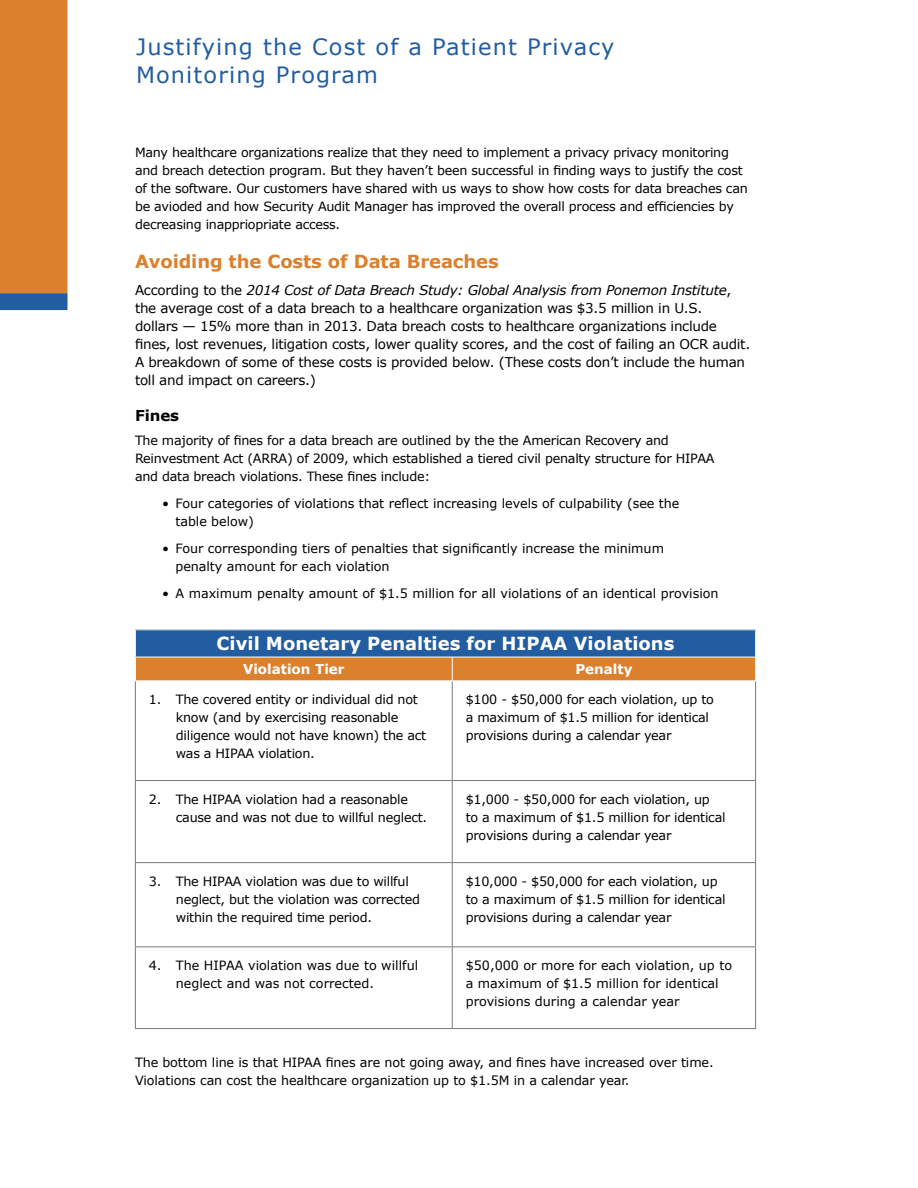
<style>
.page{position:relative;width:918px;height:1188px;background:#fff}
.page>*{position:absolute;margin:0;border:0;box-sizing:border-box;transform-origin:0 0}
.t1{font:22.5px "Verdana";letter-spacing:.05em;color:#215da0}
.t2{font:700 18px "Verdana";color:#fff}
.t3{font:700 18px "Verdana";letter-spacing:-.005em;color:#db812e}
.t4{font:700 15px "Verdana";letter-spacing:-.005em;color:#000}
.t5{font:13.5px/18px "Verdana";letter-spacing:-.02em;color:#000}
.t6{font:700 13.5px "Verdana";color:#fff}
.t7{font:12.75px/18px "Verdana";letter-spacing:-.02em;color:#000}
.t8{font:12.75px/18px "Verdana";color:#000}
.s1{font-style:italic}
</style>
<div class="page">
<div style="left:1px;top:1px;width:66px;height:292px;background:#db812e"></div>
<div style="left:0;top:0;width:68px;height:294px;border:2px solid #db812e"></div>
<div style="left:1px;top:294px;width:66px;height:15px;background:#215da0"></div>
<div style="left:0;top:293px;width:68px;height:17px;border:2px solid #215da0"></div>
<hr style="left:135px;top:681px;width:1px;height:99px;background:#77787a">
<hr style="left:452px;top:681px;width:1px;height:99px;background:#77787a">
<hr style="left:755px;top:681px;width:1px;height:99px;background:#77787a">
<hr style="left:135px;top:780px;width:317px;height:1px;background:#77787a">
<hr style="left:135px;top:781px;width:1px;height:81px;background:#77787a">
<hr style="left:452px;top:780px;width:304px;height:1px;background:#77787a">
<hr style="left:452px;top:781px;width:1px;height:81px;background:#77787a">
<hr style="left:755px;top:781px;width:1px;height:81px;background:#77787a">
<hr style="left:135px;top:862px;width:317px;height:1px;background:#77787a">
<hr style="left:135px;top:863px;width:1px;height:83px;background:#77787a">
<hr style="left:452px;top:862px;width:304px;height:1px;background:#77787a">
<hr style="left:452px;top:863px;width:1px;height:83px;background:#77787a">
<hr style="left:755px;top:863px;width:1px;height:83px;background:#77787a">
<hr style="left:135px;top:946px;width:317px;height:1px;background:#77787a">
<hr style="left:135px;top:947px;width:1px;height:81px;background:#77787a">
<hr style="left:452px;top:946px;width:304px;height:1px;background:#77787a">
<hr style="left:452px;top:947px;width:1px;height:81px;background:#77787a">
<hr style="left:755px;top:947px;width:1px;height:81px;background:#77787a">
<hr style="left:135px;top:1028px;width:317px;height:1px;background:#77787a">
<hr style="left:452px;top:1028px;width:304px;height:1px;background:#77787a">
<svg style="left:135px;top:630px;width:621px;height:50px;background:#7a716f"></svg>
<p class="t1" style="left:136px;top:31px;width:480px">Justifying the Cost of a Patient Privacy</p>
<p class="t1" style="left:136px;top:59px;width:244px">Monitoring Program</p>
<p class="t7" style="left:135px;top:143px;width:614px">Many healthcare organizations realize that they need to implement a privacy privacy monitoring and breach detection program. But they haven’t been successful in finding ways to justify the cost of the software. Our customers have shared with us ways to show how costs for data breaches can be avioded and how Security Audit Manager has improved the overall process and efficiencies by decreasing inappriopriate access.</p>
<p class="t3" style="left:135px;top:248px;width:365px">Avoiding the Costs of Data Breaches</p>
<p class="t5" style="left:135px;top:281px;width:598px">According to the <span class="s1">2014 Cost of Data Breach Study: Global Analysis from Ponemon Institute</span>, the average cost of a data breach to a healthcare organization was $3.5 million in U.S.</p>
<p class="t5" style="left:135px;top:317px;width:617px">dollars — 15% more than in 2013. Data breach costs to healthcare organizations include fines, lost revenues, litigation costs, lower quality scores, and the cost of failing an OCR audit.<br>A breakdown of some of these costs is provided below. (These costs don’t include the human toll and impact on careers.)</p>
<p class="t4" style="left:135px;top:405px;width:46px">Fines</p>
<p class="t7" style="left:135px;top:431px;width:581px">The majority of fines for a data breach are outlined by the the American Recovery and<br>Reinvestment Act (ARRA) of 2009, which established a tiered civil penalty structure for HIPAA</p>
<p class="t7" style="left:135px;top:467px;width:297px">and data breach violations. These fines include:</p>
<p class="t7" style="left:162px;top:494px;width:519px">• Four categories of violations that reflect increasing levels of culpability (see the</p>
<p class="t7" style="left:175px;top:512px;width:80px">table below)</p>
<p class="t7" style="left:162px;top:539px;width:504px">• Four corresponding tiers of penalties that significantly increase the minimum</p>
<p class="t7" style="left:175px;top:557px;width:216px">penalty amount for each violation</p>
<p class="t8" style="left:162px;top:584px;width:558px">• A maximum penalty amount of $1.5 million for all violations of an identical provision</p>
<p class="t2" style="left:217px;top:631px;width:459px">Civil Monetary Penalties for HIPAA Violations</p>
<p class="t6" style="left:243px;top:660px;width:103px">Violation Tier</p>
<p class="t6" style="left:575px;top:660px;width:59px">Penalty</p>
<p class="t7" style="left:176px;top:690px;width:252px;text-indent:-27px">1. The covered entity or individual did not know (and by exercising reasonable diligence would not have known) the act was a HIPAA violation.</p>
<p class="t7" style="left:466px;top:690px;width:250px">$100 - $50,000 for each violation, up to a maximum of $1.5 million for identical provisions during a calendar year</p>
<p class="t7" style="left:176px;top:790px;width:253px;text-indent:-27px">2. The HIPAA violation had a reasonable cause and was not due to willful neglect.</p>
<p class="t7" style="left:466px;top:790px;width:261px">$1,000 - $50,000 for each violation, up<br>to a maximum of $1.5 million for identical provisions during a calendar year</p>
<p class="t7" style="left:176px;top:872px;width:246px;text-indent:-27px">3. The HIPAA violation was due to willful neglect, but the violation was corrected within the required time period.</p>
<p class="t7" style="left:466px;top:872px;width:261px">$10,000 - $50,000 for each violation, up to a maximum of $1.5 million for identical provisions during a calendar year</p>
<p class="t8" style="left:176px;top:956px;width:244px;text-indent:-27px">4. The HIPAA violation was due to willful neglect and was not corrected.</p>
<p class="t8" style="left:466px;top:956px;width:268px">$50,000 or more for each violation, up to a maximum of $1.5 million for identical provisions during a calendar year</p>
<p class="t7" style="left:135px;top:1054px;width:580px">The bottom line is that HIPAA fines are not going away, and fines have increased over time.<br>Violations can cost the healthcare organization up to $1.5M in a calendar year.</p>
</div>
